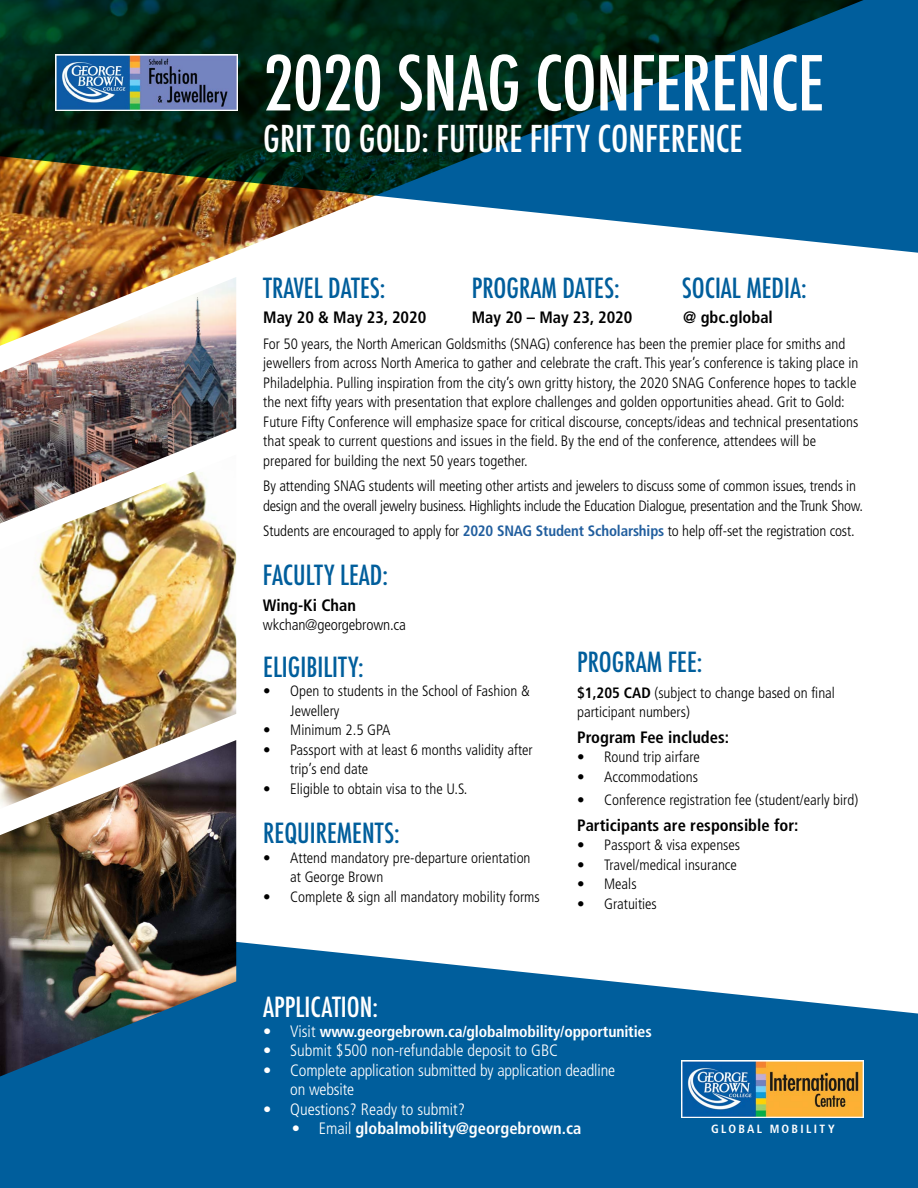
<style>
.page{position:relative;width:918px;height:1188px;background:#fff}
.page>*{position:absolute;margin:0;border:0;box-sizing:border-box;transform-origin:0 0}
.Header_3_-_White_-_M{font:500 condensed 73.5px "Futura";letter-spacing:-.01em;color:#fff}
.Header_3_-_White_-_M-2{font:500 condensed 36px "Futura";color:#fff}
.Header_2_-_Blue_-_Me{font:500 condensed 27px "Futura";color:#005e9c}
.Header_3_-_White_-_M-3{font:500 condensed 27px "Futura";color:#fff}
.t1{font:300 condensed 16.5px/19.5px "Frutiger";letter-spacing:-.01em;color:#fff}
.Header_4_-_Black_-_S{font:700 condensed 16.5px "Frutiger LT Std";color:#000}
.t2{font:700 condensed 16.5px "Frutiger LT Std";color:#fff}
.t3{font:700 condensed 15.75px "Frutiger LT Std";letter-spacing:-.01em;color:#fff}
.Header_4_-_Black_-_S-2{font:300 condensed 15.3px "Frutiger";letter-spacing:-.01em;color:#000}
.Body_1_-_Black{font:300 condensed 15px/19.5px "Frutiger";color:#000}
.Body_1_-_Black-2{font:300 condensed 15px/19.5px "Frutiger";letter-spacing:-.02em;color:#000}
.t4{font:700 condensed 11.85px "Frutiger LT Std";letter-spacing:.19em;color:#fff}
.s1{font-family:"Frutiger LT Std";font-weight:700;color:#215e9e}
.s2{font-family:"Frutiger LT Std";font-weight:700}
.s3{font-family:"Frutiger";font-weight:300;font-size:16.5px}
.s4{font-family:"Frutiger";font-weight:300}
</style>
<div class="page">
<svg style="left:0;top:911px;width:918px;height:277px;fill:#005e9c"></svg>
<img style="left:0;top:809px;width:236px;height:268px">
<img style="left:0;top:523px;width:236px;height:286px">
<img style="left:0;top:255px;width:237px;height:91px">
<img style="left:0;top:277px;width:236px;height:246px">
<svg style="left:0;top:0;width:918px;height:255px;background:#295359"></svg>
<img style="left:55px;top:54px;width:183px;height:56px">
<img style="left:682px;top:1061px;width:182px;height:56px">
<p class="Header_3_-_White_-_M" style="left:263px;top:36px;width:563px">2020 SNAG CONFERENCE</p>
<p class="Header_3_-_White_-_M-2" style="left:263px;top:116px;width:481px">GRIT TO GOLD: FUTURE FIFTY CONFERENCE</p>
<p class="Header_2_-_Blue_-_Me" style="left:263px;top:271px;width:124px">TRAVEL DATES:</p>
<p class="Header_2_-_Blue_-_Me" style="left:472px;top:271px;width:149px">PROGRAM DATES:</p>
<p class="Header_2_-_Blue_-_Me" style="left:682px;top:271px;width:126px">SOCIAL MEDIA:</p>
<p class="Header_4_-_Black_-_S" style="left:263px;top:308px;width:165px">May 20 &amp; May 23, 2020</p>
<p class="Header_4_-_Black_-_S" style="left:472px;top:308px;width:162px">May 20 – May 23, 2020</p>
<p class="Header_4_-_Black_-_S" style="left:683px;top:308px;width:91px">@ gbc.global</p>
<p class="Body_1_-_Black" style="left:263px;top:334px;width:597px">For 50 years, the North American Goldsmiths (SNAG) conference has been the premier place for smiths and jewellers from across North America to gather and celebrate the craft. This year’s conference is taking place in Philadelphia. Pulling inspiration from the city’s own gritty history, the 2020 SNAG Conference hopes to tackle the next fifty years with presentation that explore challenges and golden opportunities ahead. Grit to Gold:<br>Future Fifty Conference will emphasize space for critical discourse, concepts/ideas and technical presentations that speak to current questions and issues in the field. By the end of the conference, attendees will be prepared for building the next 50 years together.</p>
<p class="Body_1_-_Black-2" style="left:263px;top:477px;width:601px">By attending SNAG students will meeting other artists and jewelers to discuss some of common issues, trends in design and the overall jewelry business. Highlights include the Education Dialogue, presentation and the Trunk Show.</p>
<p class="Body_1_-_Black" style="left:263px;top:522px;width:593px">Students are encouraged to apply for <span class="s1">2020 SNAG Student Scholarships</span> to help off-set the registration cost.</p>
<p class="Header_2_-_Blue_-_Me" style="left:263px;top:558px;width:127px">FACULTY LEAD:</p>
<p class="Header_4_-_Black_-_S" style="left:263px;top:595px;width:94px">Wing-Ki Chan</p>
<p class="Header_4_-_Black_-_S-2" style="left:263px;top:616px;width:145px">wkchan@georgebrown.ca</p>
<p class="Header_2_-_Blue_-_Me" style="left:263px;top:650px;width:102px">ELIGIBILITY:</p>
<p class="Body_1_-_Black" style="left:290px;top:682px;width:241px;text-indent:-27px">• Open to students in the School of Fashion &amp;<br>Jewellery</p>
<p class="Body_1_-_Black" style="left:263px;top:721px;width:129px">• Minimum 2.5 GPA</p>
<p class="Body_1_-_Black" style="left:290px;top:740px;width:244px;text-indent:-27px">• Passport with at least 6 months validity after trip’s end date</p>
<p class="Body_1_-_Black" style="left:263px;top:779px;width:206px">• Eligible to obtain visa to the U.S.</p>
<p class="Header_2_-_Blue_-_Me" style="left:263px;top:816px;width:138px">REQUIREMENTS:</p>
<p class="Body_1_-_Black" style="left:290px;top:848px;width:242px;text-indent:-27px">• Attend mandatory pre-departure orientation at George Brown</p>
<p class="Body_1_-_Black" style="left:263px;top:887px;width:278px">• Complete &amp; sign all mandatory mobility forms</p>
<p class="Header_2_-_Blue_-_Me" style="left:577px;top:645px;width:127px">PROGRAM FEE:</p>
<p class="Body_1_-_Black" style="left:577px;top:683px;width:259px"><span class="s2">$1,205 CAD</span> (subject to change based on final participant numbers)</p>
<p class="Header_4_-_Black_-_S" style="left:577px;top:727px;width:153px">Program Fee includes:</p>
<p class="Body_1_-_Black" style="left:577px;top:748px;width:124px">• Round trip airfare</p>
<p class="Body_1_-_Black" style="left:577px;top:767px;width:122px">• Accommodations</p>
<p class="Body_1_-_Black" style="left:577px;top:790px;width:283px">• Conference registration fee (student/early bird)</p>
<p class="Header_4_-_Black_-_S" style="left:577px;top:815px;width:223px">Participants are responsible for:</p>
<p class="Body_1_-_Black" style="left:577px;top:835px;width:165px">• Passport &amp; visa expenses</p>
<p class="Body_1_-_Black" style="left:577px;top:855px;width:161px">• Travel/medical insurance</p>
<p class="Body_1_-_Black" style="left:577px;top:874px;width:61px">• Meals</p>
<p class="Body_1_-_Black" style="left:577px;top:894px;width:81px">• Gratuities</p>
<p class="Header_3_-_White_-_M-3" style="left:263px;top:990px;width:116px">APPLICATION:</p>
<p class="t3" style="left:263px;top:1022px;width:390px"><span class="s3">• Visit</span> www.georgebrown.ca/globalmobility/opportunities</p>
<p class="t1" style="left:263px;top:1041px;width:296px">• Submit $500 non-refundable deposit to GBC</p>
<p class="t1" style="left:290px;top:1060px;width:326px;text-indent:-27px">• Complete application submitted by application deadline on website</p>
<p class="t1" style="left:263px;top:1099px;width:203px">• Questions? Ready to submit?</p>
<p class="t2" style="left:292px;top:1118px;width:291px"><span class="s4">• Email</span> globalmobility@georgebrown.ca</p>
<p class="t4" style="left:711px;top:1122px;width:125px">GLOBAL MOBILITY</p>
</div>
